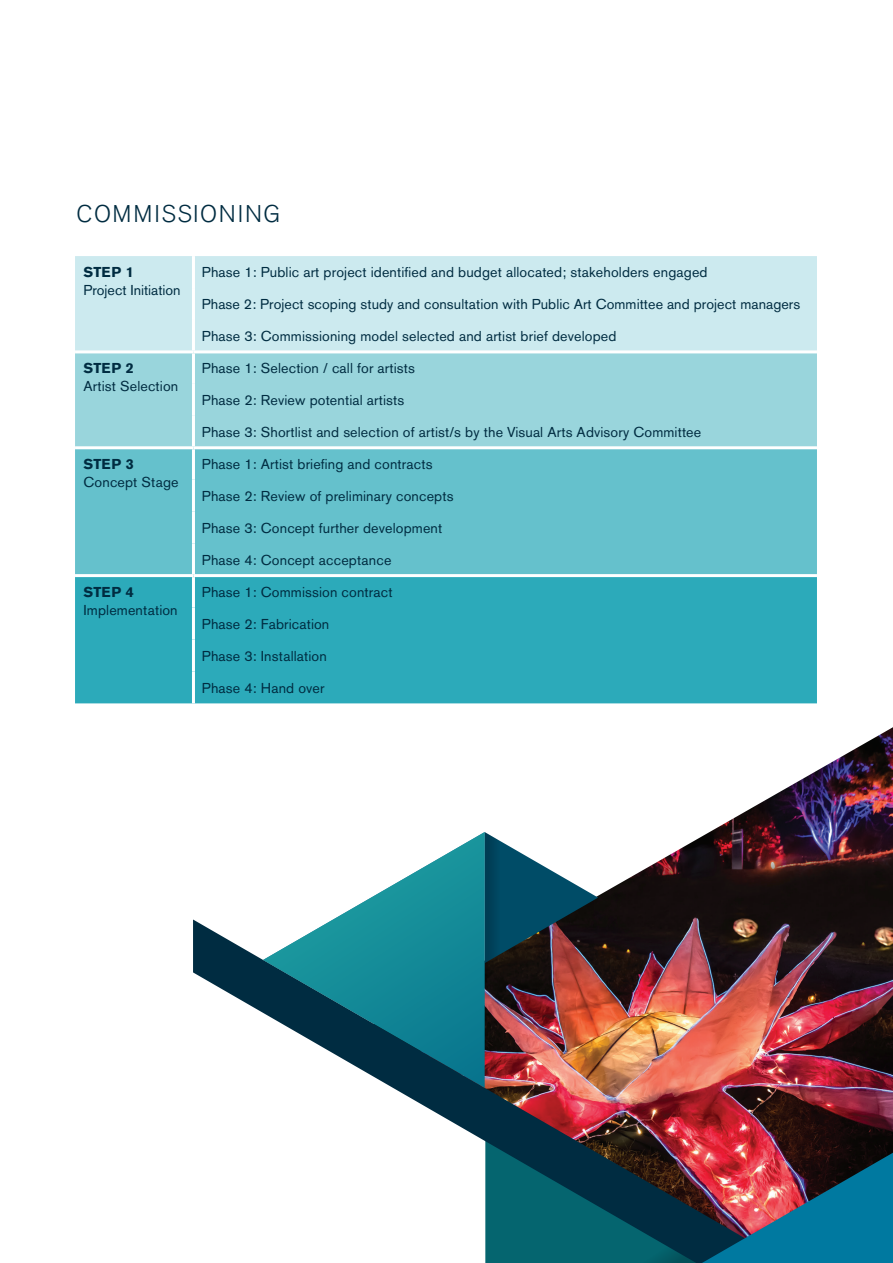
<style>
.page{position:relative;width:893px;height:1263px;background:#fff}
.page>*{position:absolute;margin:0;border:0;box-sizing:border-box;transform-origin:0 0}
.t1{font:300 24px "Akzidenz Grotesk BQ";letter-spacing:.06em;color:#002c41}
.t2{font:14.25px "Akzidenz Grotesk BQ";letter-spacing:.01em;color:#002c41}
.t3{font:700 14.25px "Akzidenz Grotesk BQ";letter-spacing:.01em;color:#002c41}
</style>
<div class="page">
<div style="left:75px;top:256px;width:742px;height:94px;background:#cceaef"></div>
<div style="left:75px;top:353px;width:742px;height:93px;background:#99d5dc"></div>
<div style="left:75px;top:449px;width:742px;height:125px;background:#65c1cc"></div>
<div style="left:75px;top:577px;width:742px;height:126px;background:#2caaba"></div>
<hr style="left:192px;top:256px;width:3px;height:32px;background:#fff">
<hr style="left:192px;top:288px;width:3px;height:32px;background:#fff">
<hr style="left:192px;top:320px;width:3px;height:30px;background:#fff">
<hr style="left:192px;top:353px;width:3px;height:31px;background:#fff">
<hr style="left:192px;top:384px;width:3px;height:32px;background:#fff">
<hr style="left:192px;top:416px;width:3px;height:30px;background:#fff">
<hr style="left:192px;top:449px;width:3px;height:31px;background:#fff">
<hr style="left:192px;top:480px;width:3px;height:32px;background:#fff">
<hr style="left:192px;top:512px;width:3px;height:32px;background:#fff">
<hr style="left:192px;top:544px;width:3px;height:30px;background:#fff">
<hr style="left:192px;top:577px;width:3px;height:30px;background:#fff">
<hr style="left:192px;top:607px;width:3px;height:32px;background:#fff">
<hr style="left:192px;top:639px;width:3px;height:32px;background:#fff">
<hr style="left:192px;top:671px;width:3px;height:32px;background:#fff">
<img style="left:598px;top:727px;width:295px;height:412px">
<svg style="left:485px;top:832px;width:113px;height:87px"></svg>
<img style="left:193px;top:919px;width:560px;height:222px">
<svg style="left:485px;top:1139px;width:408px;height:124px"></svg>
<svg style="left:263px;top:832px;width:222px;height:256px"></svg>
<h1 class="t1" style="left:77px;top:201px;width:206px">COMMISSIONING</h1>
<p class="t3" style="left:84px;top:264px;width:52px">STEP 1</p>
<p class="t2" style="left:84px;top:282px;width:99px">Project Initiation</p>
<p class="t2" style="left:202px;top:264px;width:507px">Phase 1: Public art project identified and budget allocated; stakeholders engaged</p>
<p class="t2" style="left:202px;top:296px;width:600px">Phase 2: Project scoping study and consultation with Public Art Committee and project managers</p>
<p class="t2" style="left:202px;top:328px;width:416px">Phase 3: Commissioning model selected and artist brief developed</p>
<p class="t3" style="left:84px;top:360px;width:52px">STEP 2</p>
<p class="t2" style="left:84px;top:378px;width:96px">Artist Selection</p>
<p class="t2" style="left:202px;top:360px;width:214px">Phase 1: Selection / call for artists</p>
<p class="t2" style="left:202px;top:392px;width:204px">Phase 2: Review potential artists</p>
<p class="t2" style="left:202px;top:424px;width:501px">Phase 3: Shortlist and selection of artist/s by the Visual Arts Advisory Committee</p>
<p class="t3" style="left:84px;top:456px;width:52px">STEP 3</p>
<p class="t2" style="left:84px;top:474px;width:97px">Concept Stage</p>
<p class="t2" style="left:202px;top:456px;width:232px">Phase 1: Artist briefing and contracts</p>
<p class="t2" style="left:202px;top:488px;width:253px">Phase 2: Review of preliminary concepts</p>
<p class="t2" style="left:202px;top:520px;width:242px">Phase 3: Concept further development</p>
<p class="t2" style="left:202px;top:551px;width:191px">Phase 4: Concept acceptance</p>
<p class="t3" style="left:84px;top:584px;width:52px">STEP 4</p>
<p class="t2" style="left:84px;top:601px;width:96px">Implementation</p>
<p class="t2" style="left:202px;top:583px;width:192px">Phase 1: Commission contract</p>
<p class="t2" style="left:202px;top:615px;width:129px">Phase 2: Fabrication</p>
<p class="t2" style="left:202px;top:647px;width:126px">Phase 3: Installation</p>
<p class="t2" style="left:202px;top:679px;width:124px">Phase 4: Hand over</p>
</div>
